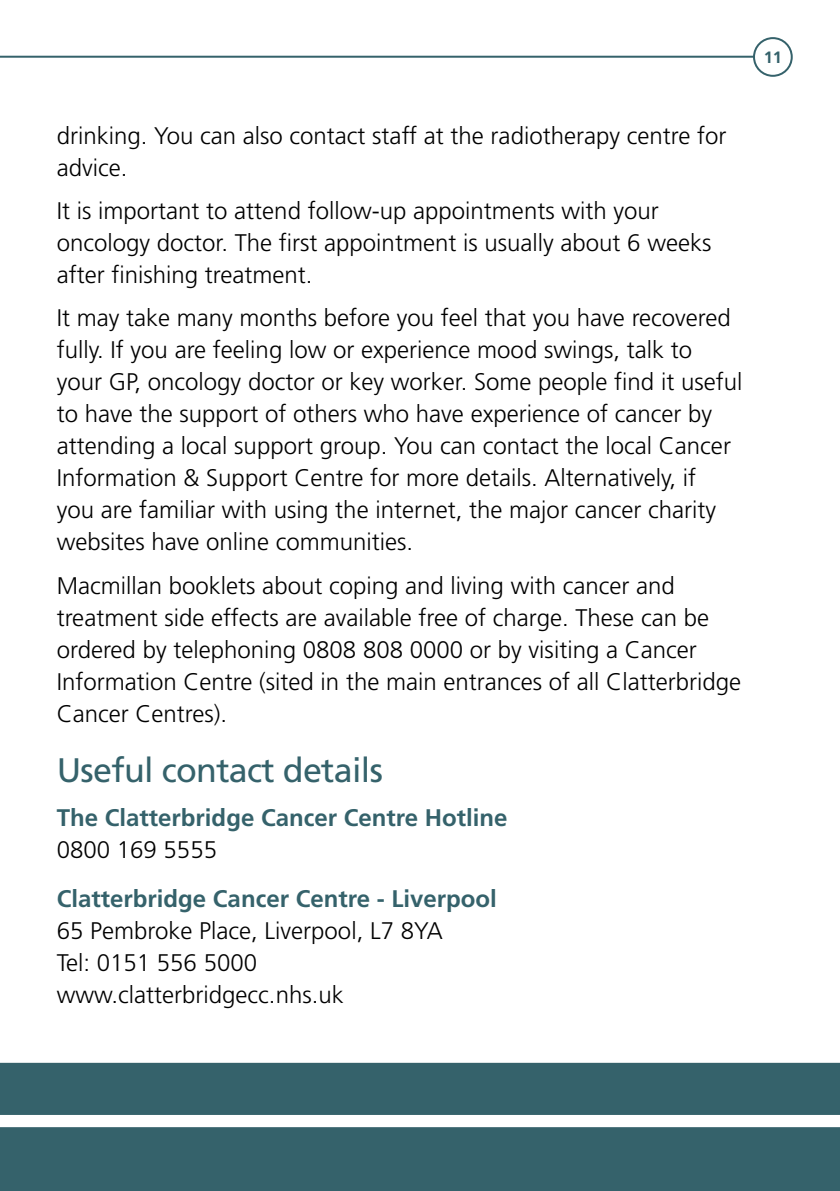
<style>
.page{position:relative;width:840px;height:1191px;background:#fff}
.page>*{position:absolute;margin:0;border:0;box-sizing:border-box;transform-origin:0 0}
.t1{font:34px "Frutiger";letter-spacing:-.02em;color:#35626b}
.t2{font:300 24px/32px "Frutiger";color:#000}
.t3{font:700 24px "Frutiger";color:#35626b}
.t4{font:700 16.4px "Frutiger";color:#35626b}
</style>
<div class="page">
<div style="left:0;top:1062px;width:839px;height:129px;background:#35626b"></div>
<hr style="left:0;top:56px;width:791px;height:2px;background:#35626b">
<div style="left:753px;top:38px;width:38px;height:38px;background:#fff;border-radius:50%"></div>
<div style="left:752px;top:37px;width:40px;height:40px;border:2px solid #35626b;border-radius:50%"></div>
<svg style="left:0;top:1115px;width:839px;height:12px"></svg>
<p class="t4" style="left:763px;top:48px;width:20px">11</p>
<p class="t2" style="left:57px;top:119px;width:670px">drinking. You can also contact staff at the radiotherapy centre for advice.</p>
<p class="t2" style="left:57px;top:195px;width:655px">It is important to attend follow-up appointments with your oncology doctor. The first appointment is usually about 6 weeks after finishing treatment.</p>
<p class="t2" style="left:57px;top:302px;width:686px">It may take many months before you feel that you have recovered fully. If you are feeling low or experience mood swings, talk to your GP, oncology doctor or key worker. Some people find it useful to have the support of others who have experience of cancer by attending a local support group. You can contact the local Cancer Information &amp; Support Centre for more details. Alternatively, if<br>you are familiar with using the internet, the major cancer charity websites have online communities.</p>
<p class="t2" style="left:57px;top:569px;width:685px">Macmillan booklets about coping and living with cancer and treatment side effects are available free of charge. These can be ordered by telephoning 0808 808 0000 or by visiting a Cancer Information Centre (sited in the main entrances of all Clatterbridge Cancer Centres).</p>
<h1 class="t1" style="left:57px;top:750px;width:327px">Useful contact details</h1>
<p class="t3" style="left:57px;top:803px;width:452px">The Clatterbridge Cancer Centre Hotline</p>
<p class="t2" style="left:57px;top:833px;width:162px">0800 169 5555</p>
<p class="t3" style="left:57px;top:884px;width:441px">Clatterbridge Cancer Centre - Liverpool</p>
<p class="t2" style="left:57px;top:914px;width:387px">65 Pembroke Place, Liverpool, L7 8YA<br>Tel: 0151 556 5000 www.clatterbridgecc.nhs.uk</p>
</div>
